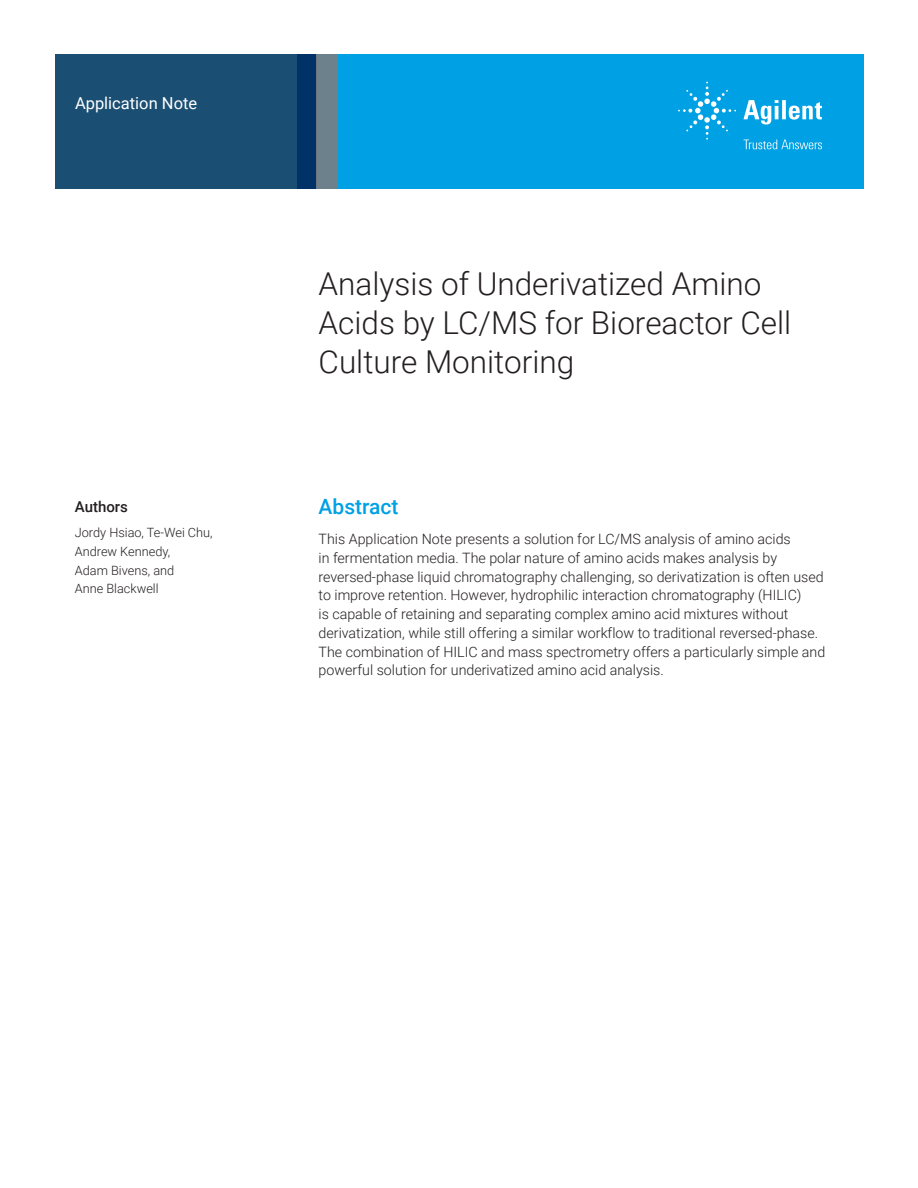
<style>
.page{position:relative;width:918px;height:1188px;background:#fff}
.page>*{position:absolute;margin:0;border:0;box-sizing:border-box;transform-origin:0 0}
.t1{font:300 31.5px/39px "Roboto";color:#231f20}
.Header_1{font:500 21px "Roboto";color:#00a1e4}
.Doctype{font:16.5px "Roboto";color:#fff}
.DATA_author_title{font:500 15px "Roboto";color:#231f20}
.Text{font:300 14.25px/18.8px "Roboto";color:#231f20}
.DATA_author_name___i{font:300 12.75px/18.8px "Roboto";color:#231f20}
</style>
<div class="page">
<div style="left:297px;top:54px;width:567px;height:135px;background:#00a1e4"></div>
<svg style="left:55px;top:54px;width:261px;height:135px;fill:#1a4e73"></svg>
<div style="left:316px;top:54px;width:22px;height:135px;background:#6c818c"></div>
<svg style="left:743px;top:100px;width:79px;height:25px"></svg>
<svg style="left:678px;top:82px;width:58px;height:58px"></svg>
<svg style="left:744px;top:140px;width:78px;height:9px"></svg>
<p class="Doctype" style="left:75px;top:91px;width:124px">Application Note</p>
<p class="DATA_author_title" style="left:75px;top:496px;width:55px">Authors</p>
<p class="DATA_author_name___i" style="left:75px;top:523px;width:139px">Jordy Hsiao, Te-Wei Chu,<br>Andrew Kennedy,<br>Adam Bivens, and<br>Anne Blackwell</p>
<p class="t1" style="left:319px;top:263px;width:474px">Analysis of Underivatized Amino<br>Acids by LC/MS for Bioreactor Cell<br>Culture Monitoring</p>
<p class="Header_1" style="left:319px;top:491px;width:82px">Abstract</p>
<p class="Text" style="left:319px;top:529px;width:508px">This Application Note presents a solution for LC/MS analysis of amino acids<br>in fermentation media. The polar nature of amino acids makes analysis by reversed‑phase liquid chromatography challenging, so derivatization is often used to improve retention. However, hydrophilic interaction chromatography (HILIC)<br>is capable of retaining and separating complex amino acid mixtures without derivatization, while still offering a similar workflow to traditional reversed‑phase.<br>The combination of HILIC and mass spectrometry offers a particularly simple and powerful solution for underivatized amino acid analysis.</p>
</div>
